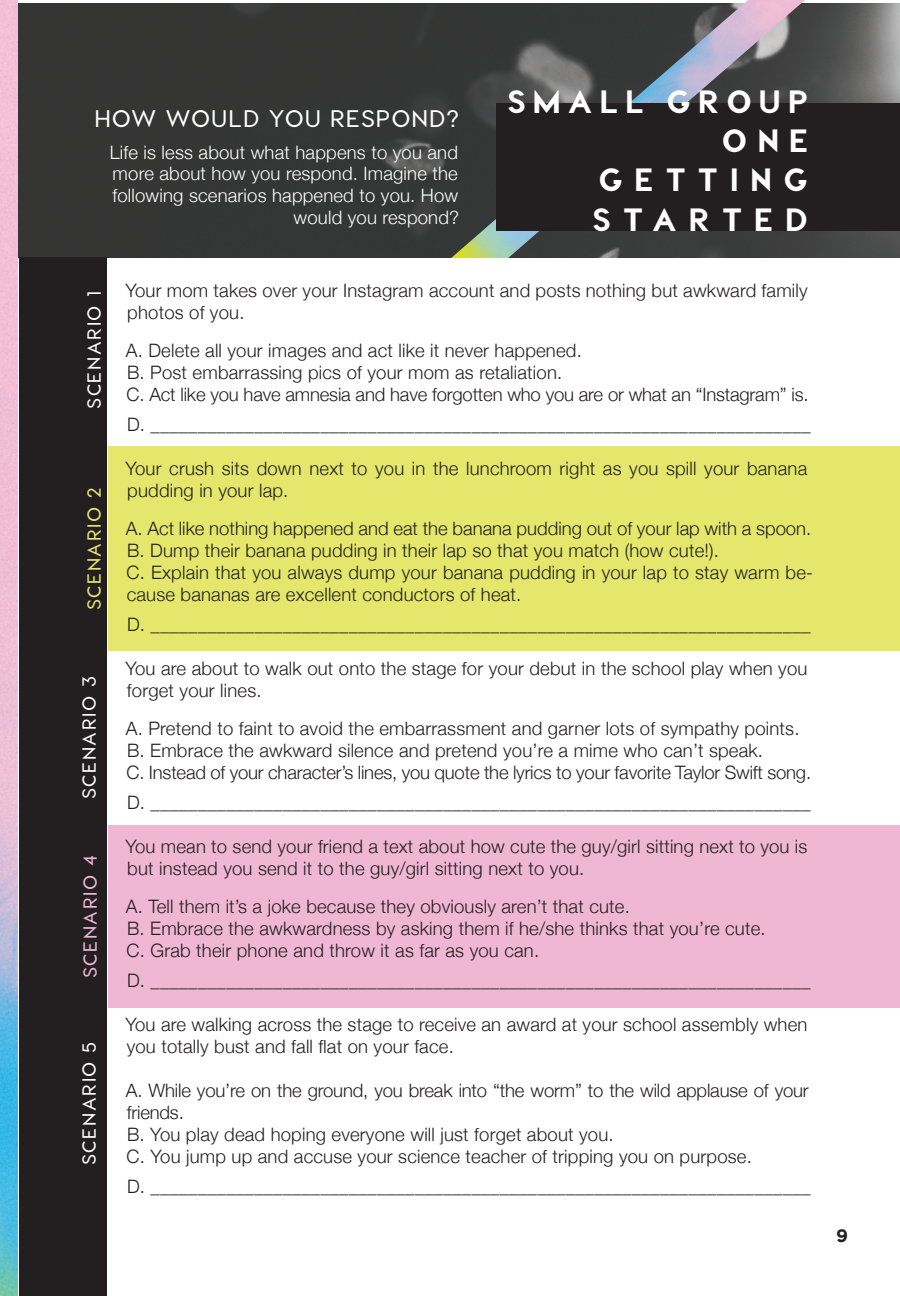
<style>
.page{position:relative;width:900px;height:1296px;background:#fff}
.page>*{position:absolute;margin:0;border:0;box-sizing:border-box;transform-origin:0 0}
.t1{font:800 32.2px/39.2px "Visby CF";letter-spacing:.32em;color:#fff;text-align:right}
.t2{font:600 24px "Visby CF";letter-spacing:.04em;color:#fff}
.t3{font:600 19px "Visby CF";letter-spacing:.08em;color:#fff}
.t4{font:600 19px "Visby CF";letter-spacing:.08em;color:#e4e76b}
.t5{font:600 19px "Visby CF";letter-spacing:.08em;color:#efb7d4}
.t6{font:300 18.4px/22px "Helvetica Neue";letter-spacing:.01em;color:#231f20}
.t7{font:300 18.4px/21.8px "Helvetica Neue";letter-spacing:.01em;color:#fff;text-align:right}
.t8{font:700 18px "Gotham";color:#231f20}
</style>
<div class="page">
<img style="left:0;top:0;width:18px;height:1296px">
<img style="left:18px;top:3px;width:882px;height:255px">
<img style="left:413px;top:0;width:392px;height:258px">
<div style="left:19px;top:257px;width:88px;height:1039px;background:#231f20"></div>
<div style="left:108px;top:826px;width:792px;height:182px;background:#efb7d4"></div>
<div style="left:496px;top:103px;width:404px;height:128px;background:#231f20"></div>
<div style="left:108px;top:447px;width:792px;height:204px;background:#e4e76b"></div>
<h2 class="t2" style="left:94px;top:103px;width:366px">HOW WOULD YOU RESPOND?</h2>
<p class="t7" style="left:110px;top:141px;width:351px">Life is less about what happens to you and more about how you respond. Imagine the following scenarios happened to you. How would you respond?</p>
<h1 class="t1" style="left:507px;top:82px;width:303px">SMALL GROUP<br>ONE<br>GETTING<br>STARTED</h1>
<p class="t3" style="left:82px;top:409px;width:120px;rotate:-90deg">SCENARIO 1</p>
<p class="t4" style="left:82px;top:610px;width:124px;rotate:-90deg">SCENARIO 2</p>
<p class="t3" style="left:77px;top:799px;width:124px;rotate:-90deg">SCENARIO 3</p>
<p class="t5" style="left:78px;top:978px;width:124px;rotate:-90deg">SCENARIO 4</p>
<p class="t3" style="left:77px;top:1165px;width:124px;rotate:-90deg">SCENARIO 5</p>
<p class="t6" style="left:125px;top:279px;width:684px">Your mom takes over your Instagram account and posts nothing but awkward family photos of you.</p>
<p class="t6" style="left:126px;top:339px;width:684px">A. Delete all your images and act like it never happened.<br>B. Post embarrassing pics of your mom as retaliation.<br>C. Act like you have amnesia and have forgotten who you are or what an “Instagram” is.</p>
<p class="t6" style="left:127px;top:413px;width:685px">D. ______________________________________________________________________</p>
<p class="t6" style="left:125px;top:457px;width:683px">Your crush sits down next to you in the lunchroom right as you spill your banana pudding in your lap.</p>
<p class="t6" style="left:126px;top:517px;width:689px">A. Act like nothing happened and eat the banana pudding out of your lap with a spoon.<br>B. Dump their banana pudding in their lap so that you match (how cute!).<br>C. Explain that you always dump your banana pudding in your lap to stay warm be&shy;cause bananas are excellent conductors of heat.</p>
<p class="t6" style="left:127px;top:613px;width:685px">D. ______________________________________________________________________</p>
<p class="t6" style="left:125px;top:657px;width:684px">You are about to walk out onto the stage for your debut in the school play when you forget your lines.</p>
<p class="t6" style="left:126px;top:717px;width:687px">A. Pretend to faint to avoid the embarrassment and garner lots of sympathy points.<br>B. Embrace the awkward silence and pretend you’re a mime who can’t speak.<br>C. Instead of your character’s lines, you quote the lyrics to your favorite Taylor Swift song.</p>
<p class="t6" style="left:127px;top:791px;width:685px">D. ______________________________________________________________________</p>
<p class="t6" style="left:125px;top:835px;width:684px">You mean to send your friend a text about how cute the guy/girl sitting next to you is but instead you send it to the guy/girl sitting next to you.</p>
<p class="t6" style="left:126px;top:895px;width:641px">A. Tell them it’s a joke because they obviously aren’t that cute.<br>B. Embrace the awkwardness by asking them if he/she thinks that you’re cute.<br>C. Grab their phone and throw it as far as you can.</p>
<p class="t6" style="left:127px;top:969px;width:685px">D. ______________________________________________________________________</p>
<p class="t6" style="left:125px;top:1013px;width:684px">You are walking across the stage to receive an award at your school assembly when you totally bust and fall flat on your face.</p>
<p class="t6" style="left:126px;top:1079px;width:684px">A. While you’re on the ground, you break into “the worm” to the wild applause of your friends.<br>B. You play dead hoping everyone will just forget about you.<br>C. You jump up and accuse your science teacher of tripping you on purpose.</p>
<p class="t6" style="left:127px;top:1175px;width:685px">D. ______________________________________________________________________</p>
<p class="t8" style="left:836px;top:1223px;width:13px">9</p>
</div>
